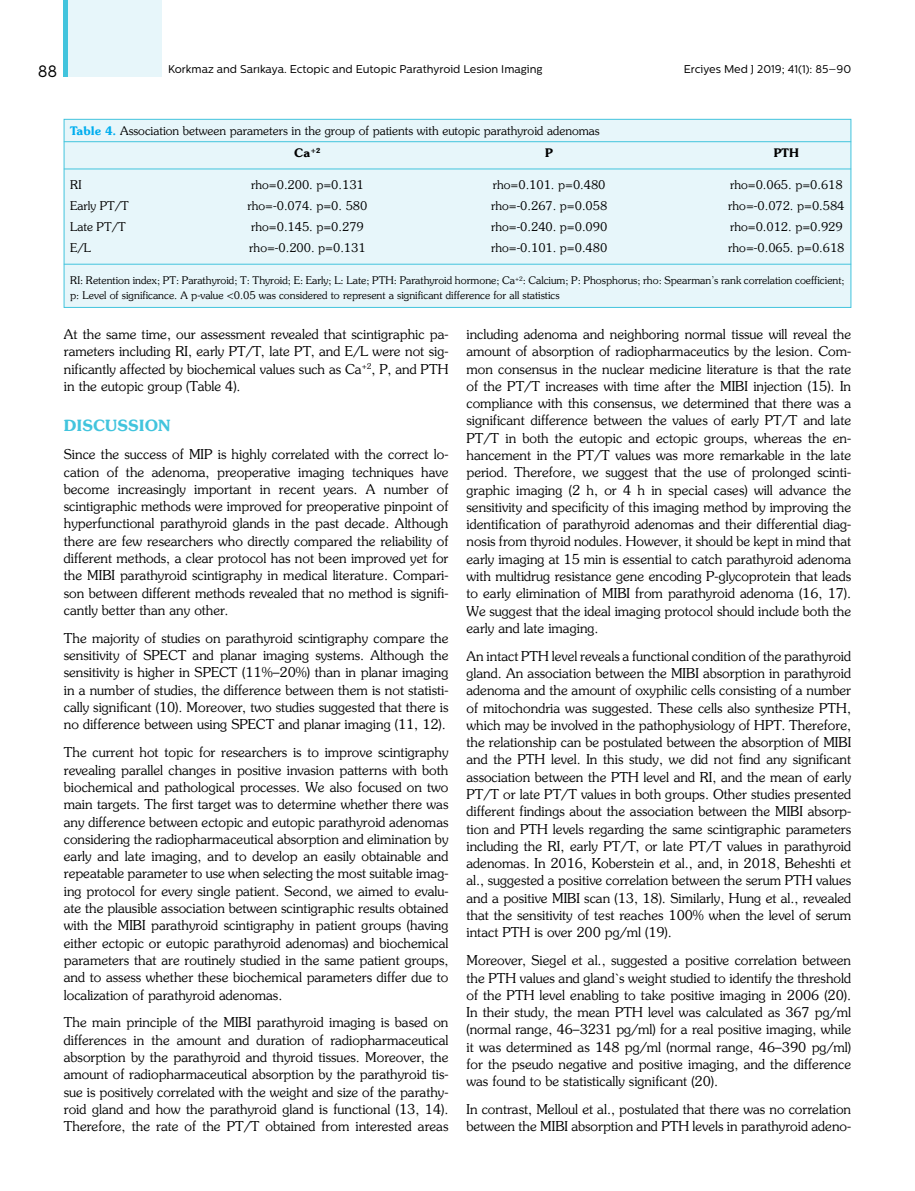
<style>
.page{position:relative;width:915px;height:1191px;background:#fff}
.page>*{position:absolute;margin:0;border:0;box-sizing:border-box;transform-origin:0 0}
.t1{font:16.5px "Centrale Sans";color:#000}
.t2{font:700 15.75px "Souvenir";color:#42c4dd}
.t3{font:13.5px/17.2px "Souvenir";color:#000;text-align:justify}
.t4{font:12px/22.8px "Souvenir";color:#000}
.t5{font:700 12px "Souvenir";color:#000}
.t6{font:11.25px "Centrale Sans";color:#000}
.t7{font:10.5px/15px "Souvenir";color:#000}
.s1{font-weight:700;color:#00aeef}
.s2{font-weight:700}
</style>
<div class="page">
<div style="left:64px;top:0;width:98px;height:77px;background:#e7f6fa"></div>
<hr style="left:64px;top:0;width:4px;height:77px;background:#42c4dd">
<div style="left:64px;top:119px;width:786px;height:189px;background:#e7f6fa;border:1px solid #42c4dd"></div>
<hr style="left:64px;top:141px;width:786px;height:1px;background:#42c4dd">
<hr style="left:64px;top:264px;width:786px;height:1px;background:#42c4dd">
<hr style="left:64px;top:169px;width:786px;height:1px;background:#42c4dd">
<p class="t1" style="left:38px;top:61px;width:21px">88</p>
<p class="t6" style="left:168px;top:62px;width:376px">Korkmaz and Sarıkaya. Ectopic and Eutopic Parathyroid Lesion Imaging</p>
<p class="t6" style="left:683px;top:62px;width:169px">Erciyes Med J 2019; 41(1): 85–90</p>
<p class="t4" style="left:294px;top:119px;width:307px;text-indent:-224px"><span class="s1">Table 4.</span> Association between parameters in the group of patients with eutopic parathyroid adenomas<br><span class="s2">Ca</span><sup>+2</sup></p>
<p class="t5" style="left:545px;top:146px;width:9px">P</p>
<p class="t5" style="left:773px;top:146px;width:27px">PTH</p>
<p class="t4" style="left:70px;top:173px;width:13px">RI</p>
<p class="t4" style="left:251px;top:173px;width:114px">rho=0.200. p=0.131</p>
<p class="t4" style="left:492px;top:173px;width:114px">rho=0.101. p=0.480</p>
<p class="t4" style="left:729px;top:173px;width:114px">rho=0.065. p=0.618</p>
<p class="t4" style="left:70px;top:194px;width:60px">Early PT/T</p>
<p class="t4" style="left:247px;top:194px;width:121px">rho=-0.074. p=0. 580</p>
<p class="t4" style="left:491px;top:194px;width:118px">rho=-0.267. p=0.058</p>
<p class="t4" style="left:728px;top:194px;width:118px">rho=-0.072. p=0.584</p>
<p class="t4" style="left:70px;top:215px;width:57px">Late PT/T</p>
<p class="t4" style="left:251px;top:215px;width:114px">rho=0.145. p=0.279</p>
<p class="t4" style="left:491px;top:215px;width:118px">rho=-0.240. p=0.090</p>
<p class="t4" style="left:729px;top:215px;width:114px">rho=0.012. p=0.929</p>
<p class="t4" style="left:70px;top:236px;width:22px">E/L</p>
<p class="t4" style="left:249px;top:236px;width:118px">rho=-0.200. p=0.131</p>
<p class="t4" style="left:491px;top:236px;width:118px">rho=-0.101. p=0.480</p>
<p class="t4" style="left:728px;top:236px;width:118px">rho=-0.065. p=0.618</p>
<p class="t7" style="left:70px;top:273px;width:775px">RI: Retention index; PT: Parathyroid; T: Thyroid; E: Early; L: Late; PTH: Parathyroid hormone; Ca<sup>+2</sup>: Calcium; P: Phosphorus; rho: Spearman’s rank correlation coefficient; p: Level of significance. A p-value &lt;0.05 was considered to represent a significant difference for all statistics</p>
<p class="t3" style="left:64px;top:326px;width:386px">At the same time, our assessment revealed that scintigraphic pa&shy;rameters including RI, early PT/T, late PT, and E/L were not sig&shy;nificantly affected by biochemical values such as Ca<sup>+2</sup>, P, and PTH in the eutopic group (Table 4).</p>
<p class="t2" style="left:64px;top:416px;width:108px">DISCUSSION</p>
<p class="t3" style="left:64px;top:446px;width:386px">Since the success of MIP is highly correlated with the correct lo&shy;cation of the adenoma, preoperative imaging techniques have become increasingly important in recent years. A number of scintigraphic methods were improved for preoperative pinpoint of hyperfunctional parathyroid glands in the past decade. Although there are few researchers who directly compared the reliability of different methods, a clear protocol has not been improved yet for the MIBI parathyroid scintigraphy in medical literature. Compari&shy;son between different methods revealed that no method is signifi&shy;cantly better than any other.</p>
<p class="t3" style="left:64px;top:629px;width:386px">The majority of studies on parathyroid scintigraphy compare the sensitivity of SPECT and planar imaging systems. Although the sensitivity is higher in SPECT (11%–20%) than in planar imaging in a number of studies, the difference between them is not statisti&shy;cally significant (10). Moreover, two studies suggested that there is no difference between using SPECT and planar imaging (11, 12).</p>
<p class="t3" style="left:64px;top:744px;width:386px">The current hot topic for researchers is to improve scintigraphy revealing parallel changes in positive invasion patterns with both biochemical and pathological processes. We also focused on two main targets. The first target was to determine whether there was any difference between ectopic and eutopic parathyroid adenomas considering the radiopharmaceutical absorption and elimination by early and late imaging, and to develop an easily obtainable and repeatable parameter to use when selecting the most suitable imag&shy;ing protocol for every single patient. Second, we aimed to evalu&shy;ate the plausible association between scintigraphic results obtained with the MIBI parathyroid scintigraphy in patient groups (having either ectopic or eutopic parathyroid adenomas) and biochemical parameters that are routinely studied in the same patient groups, and to assess whether these biochemical parameters differ due to localization of parathyroid adenomas.</p>
<p class="t3" style="left:64px;top:1014px;width:386px">The main principle of the MIBI parathyroid imaging is based on differences in the amount and duration of radiopharmaceutical absorption by the parathyroid and thyroid tissues. Moreover, the amount of radiopharmaceutical absorption by the parathyroid tis&shy;sue is positively correlated with the weight and size of the parathy&shy;roid gland and how the parathyroid gland is functional (13, 14).<br>Therefore, the rate of the PT/T obtained from interested areas</p>
<p class="t3" style="left:466px;top:325px;width:386px">including adenoma and neighboring normal tissue will reveal the amount of absorption of radiopharmaceutics by the lesion. Com&shy;mon consensus in the nuclear medicine literature is that the rate of the PT/T increases with time after the MIBI injection (15). In compliance with this consensus, we determined that there was a significant difference between the values of early PT/T and late PT/T in both the eutopic and ectopic groups, whereas the en&shy;hancement in the PT/T values was more remarkable in the late period. Therefore, we suggest that the use of prolonged scinti&shy;graphic imaging (2 h, or 4 h in special cases) will advance the sensitivity and specificity of this imaging method by improving the identification of parathyroid adenomas and their differential diag&shy;nosis from thyroid nodules. However, it should be kept in mind that early imaging at 15 min is essential to catch parathyroid adenoma with multidrug resistance gene encoding P-glycoprotein that leads to early elimination of MIBI from parathyroid adenoma (16, 17).<br>We suggest that the ideal imaging protocol should include both the early and late imaging.</p>
<p class="t3" style="left:466px;top:647px;width:386px">An intact PTH level reveals a functional condition of the parathyroid gland. An association between the MIBI absorption in parathyroid adenoma and the amount of oxyphilic cells consisting of a number of mitochondria was suggested. These cells also synthesize PTH, which may be involved in the pathophysiology of HPT. Therefore, the relationship can be postulated between the absorption of MIBI and the PTH level. In this study, we did not find any significant association between the PTH level and RI, and the mean of early PT/T or late PT/T values in both groups. Other studies presented different findings about the association between the MIBI absorp&shy;tion and PTH levels regarding the same scintigraphic parameters including the RI, early PT/T, or late PT/T values in parathyroid adenomas. In 2016, Koberstein et al., and, in 2018, Beheshti et al., suggested a positive correlation between the serum PTH values and a positive MIBI scan (13, 18). Similarly, Hung et al., revealed that the sensitivity of test reaches 100% when the level of serum intact PTH is over 200 pg/ml (19).</p>
<p class="t3" style="left:466px;top:951px;width:386px">Moreover, Siegel et al., suggested a positive correlation between the PTH values and gland`s weight studied to identify the threshold of the PTH level enabling to take positive imaging in 2006 (20).<br>In their study, the mean PTH level was calculated as 367 pg/ml (normal range, 46–3231 pg/ml) for a real positive imaging, while it was determined as 148 pg/ml (normal range, 46–390 pg/ml) for the pseudo negative and positive imaging, and the difference was found to be statistically significant (20).</p>
<p class="t3" style="left:466px;top:1100px;width:386px">In contrast, Melloul et al., postulated that there was no correlation between the MIBI absorption and PTH levels in parathyroid adeno-</p>
</div>
